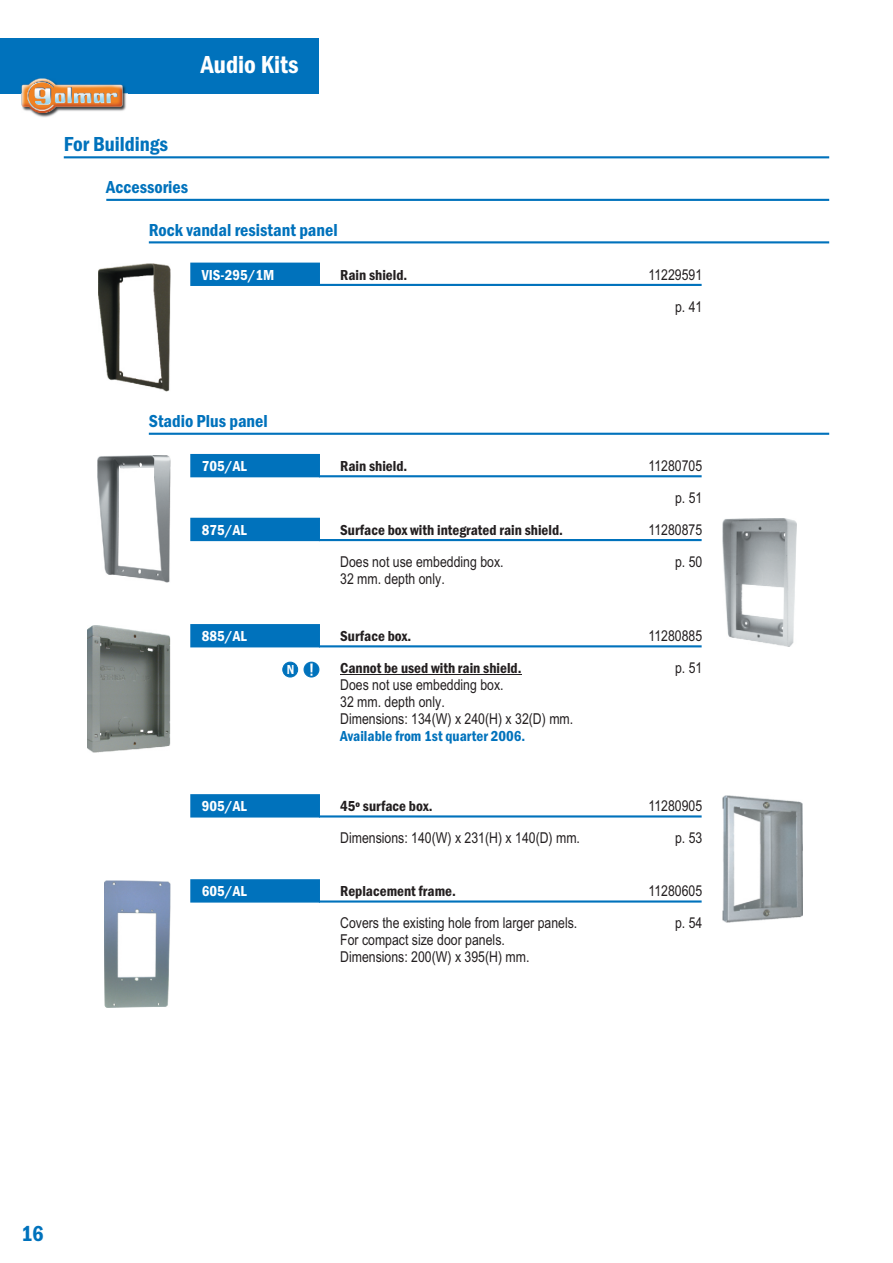
<style>
.page{position:relative;width:893px;height:1263px;background:#fff}
.page>*{position:absolute;margin:0;border:0;box-sizing:border-box;transform-origin:0 0}
.t1{font:600 condensed 25.5px "Franklin Gothic";color:#fff}
.t2{font:600 condensed 22.5px "Franklin Gothic";color:#0072bc}
.t3{font:600 condensed 21px "Franklin Gothic";color:#0072bc}
.t4{font:600 condensed 18px "Franklin Gothic";color:#0072bc}
.t5{font:15px/17px "Arial Narrow";color:#231f20}
.t6{font:600 condensed 15px "Franklin Gothic";color:#231f20}
.t7{font:600 condensed 15px "Franklin Gothic";color:#fff}
.t8{font:600 condensed 15px "Franklin Gothic";color:#0072bc}
.t9{font:600 condensed 13.5px "Franklin Gothic";color:#fff}
</style>
<div class="page">
<hr style="left:64px;top:156px;width:765px;height:2px;background:#0072bc">
<div style="left:0;top:38px;width:319px;height:56px;background:#0072bc"></div>
<hr style="left:106px;top:199px;width:723px;height:2px;background:#0072bc">
<hr style="left:319px;top:284px;width:383px;height:2px;background:#0072bc">
<div style="left:190px;top:262px;width:131px;height:24px;background:#0072bc"></div>
<hr style="left:149px;top:241px;width:680px;height:2px;background:#0072bc">
<hr style="left:149px;top:433px;width:680px;height:2px;background:#0072bc">
<hr style="left:319px;top:475px;width:383px;height:2px;background:#0072bc">
<svg style="left:190px;top:453px;width:131px;height:25px;background:#127cc0"></svg>
<img style="left:98px;top:455px;width:72px;height:128px">
<img style="left:723px;top:519px;width:73px;height:127px">
<hr style="left:319px;top:539px;width:383px;height:2px;background:#0072bc">
<hr style="left:319px;top:645px;width:383px;height:2px;background:#0072bc">
<svg style="left:190px;top:517px;width:131px;height:25px;background:#127cc0"></svg>
<svg style="left:190px;top:624px;width:131px;height:24px;background:#0876be"></svg>
<hr style="left:319px;top:815px;width:383px;height:2px;background:#0072bc">
<svg style="left:190px;top:794px;width:131px;height:24px;background:#0876be"></svg>
<img style="left:723px;top:795px;width:79px;height:128px">
<hr style="left:319px;top:900px;width:383px;height:2px;background:#0072bc">
<svg style="left:190px;top:879px;width:131px;height:24px;background:#0876be"></svg>
<img style="left:104px;top:880px;width:66px;height:128px">
<img style="left:87px;top:625px;width:83px;height:128px">
<div style="left:304px;top:662px;width:15px;height:15px;background:#0072bc;border:1px solid #0072bc;border-radius:50%"></div>
<svg style="left:310px;top:663px;width:3px;height:13px"></svg>
<div style="left:283px;top:662px;width:15px;height:15px;background:#0072bc;border:1px solid #0072bc;border-radius:50%"></div>
<img style="left:21px;top:79px;width:107px;height:38px">
<img style="left:98px;top:264px;width:72px;height:127px">
<hr style="left:340px;top:674px;width:182px;height:1px;background:#231f20">
<h1 class="t1" style="left:201px;top:55px;width:99px">Audio Kits</h1>
<h3 class="t3" style="left:64px;top:136px;width:106px">For Buildings</h3>
<p class="t4" style="left:106px;top:181px;width:83px">Accessories</p>
<p class="t4" style="left:149px;top:223px;width:190px">Rock vandal resistant panel</p>
<p class="t7" style="left:202px;top:269px;width:74px">VIS-295/1M</p>
<p class="t5" style="left:648px;top:260px;width:55px;line-height:32px;text-align:right">11229591 p. 41</p>
<p class="t6" style="left:340px;top:269px;width:69px">Rain shield.</p>
<p class="t4" style="left:149px;top:415px;width:120px">Stadio Plus panel</p>
<p class="t7" style="left:202px;top:460px;width:46px">705/AL</p>
<p class="t5" style="left:648px;top:451px;width:55px;line-height:32px;text-align:right">11280705 p. 51</p>
<p class="t6" style="left:340px;top:461px;width:69px">Rain shield.</p>
<p class="t7" style="left:202px;top:524px;width:46px">875/AL</p>
<p class="t7" style="left:202px;top:630px;width:46px">885/AL</p>
<p class="t9" style="left:287px;top:665px;width:9px">N</p>
<p class="t6" style="left:340px;top:524px;width:224px">Surface box with integrated rain shield.</p>
<p class="t5" style="left:340px;top:554px;width:165px">Does not use embedding box.<br>32 mm. depth only.</p>
<p class="t6" style="left:340px;top:631px;width:73px">Surface box.</p>
<p class="t6" style="left:340px;top:663px;width:183px">Cannot be used with rain shield.</p>
<p class="t5" style="left:340px;top:678px;width:235px">Does not use embedding box.<br>32 mm. depth only.<br>Dimensions: 134(W) x 240(H) x 32(D) mm.</p>
<p class="t8" style="left:340px;top:730px;width:187px">Available from 1st quarter 2006.</p>
<p class="t5" style="left:648px;top:522px;width:55px">11280875</p>
<p class="t5" style="left:675px;top:554px;width:29px">p. 50</p>
<p class="t5" style="left:648px;top:629px;width:55px">11280885</p>
<p class="t5" style="left:675px;top:661px;width:29px">p. 51</p>
<p class="t7" style="left:202px;top:801px;width:46px">905/AL</p>
<p class="t5" style="left:648px;top:799px;width:55px">11280905</p>
<p class="t6" style="left:340px;top:801px;width:94px">45º surface box.</p>
<p class="t5" style="left:340px;top:831px;width:241px">Dimensions: 140(W) x 231(H) x 140(D) mm.</p>
<p class="t5" style="left:675px;top:831px;width:29px">p. 53</p>
<p class="t7" style="left:202px;top:886px;width:46px">605/AL</p>
<p class="t5" style="left:648px;top:884px;width:55px">11280605</p>
<p class="t6" style="left:340px;top:886px;width:117px">Replacement frame.</p>
<p class="t5" style="left:340px;top:916px;width:239px">Covers the existing hole from larger panels.<br>For compact size door panels.<br>Dimensions: 200(W) x 395(H) mm.</p>
<p class="t5" style="left:675px;top:916px;width:29px">p. 54</p>
<h2 class="t2" style="left:21px;top:1226px;width:24px">16</h2>
</div>
